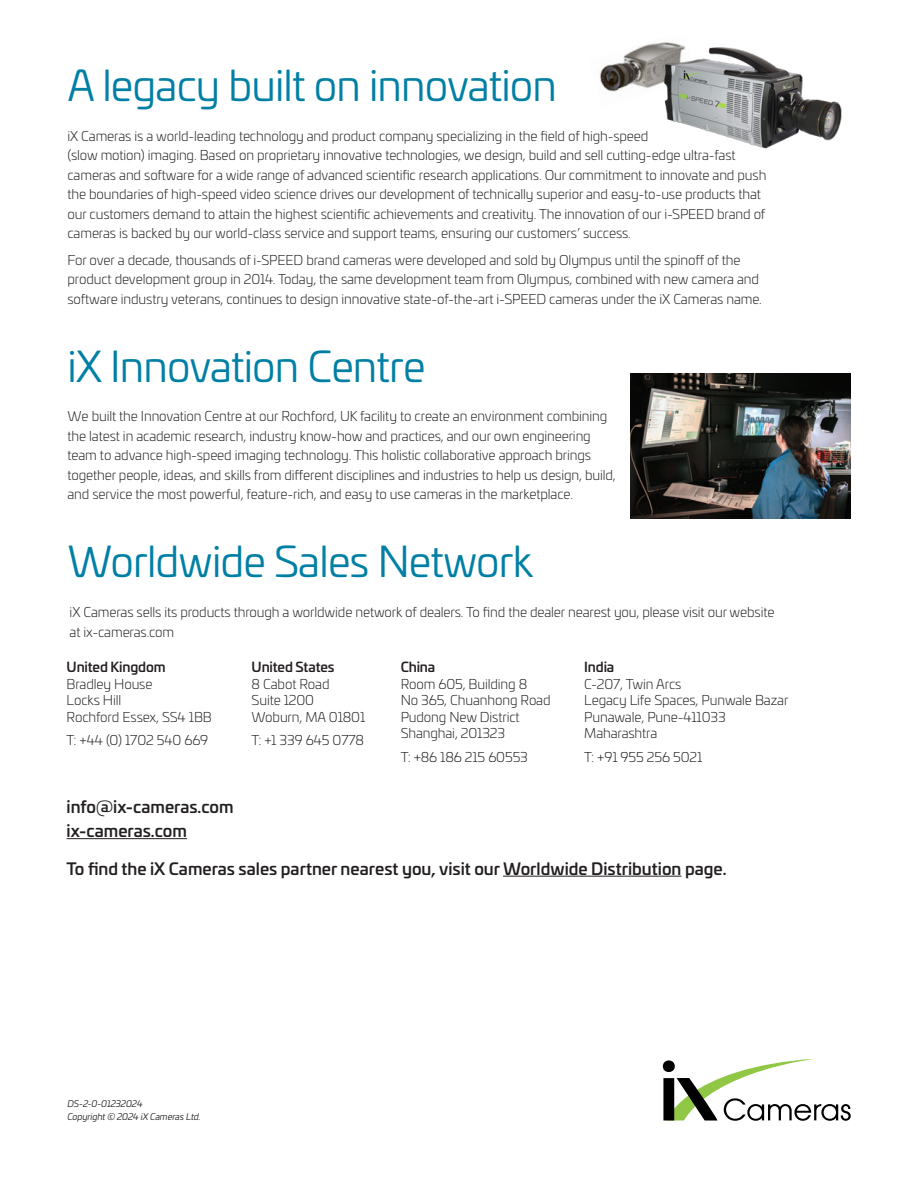
<style>
.page{position:relative;width:918px;height:1188px;background:#fff}
.page>*{position:absolute;margin:0;border:0;box-sizing:border-box;transform-origin:0 0}
.Large_Heads{font:42px "Univia Pro";letter-spacing:-.02em;color:#007fa5}
.t1{font:500 16.5px "Univia Pro";color:#231f20}
.Body_Copy{font:300 13.5px/16.5px "Univia Pro";letter-spacing:-.01em;color:#231f20}
.Body_Copy-2{font:italic 9px "Univia Pro";letter-spacing:-.01em;color:#231f20}
.s1{font-weight:500}
</style>
<div class="page">
<svg style="left:663px;top:1059px;width:188px;height:62px"></svg>
<img style="left:630px;top:374px;width:220px;height:145px">
<img style="left:599px;top:42px;width:85px;height:50px">
<hr style="left:67px;top:838px;width:120px;height:1px;background:#231f20">
<hr style="left:503px;top:876px;width:178px;height:1px;background:#231f20">
<img style="left:660px;top:46px;width:182px;height:103px">
<p class="Large_Heads" style="left:68px;top:55px;width:491px">A legacy built on innovation</p>
<p class="Body_Copy" style="left:68px;top:126px;width:700px;line-height:19.5px">iX Cameras is a world-leading technology and product company specializing in the field of high-speed<br>(slow motion) imaging. Based on proprietary innovative technologies, we design, build and sell cutting-edge ultra-fast cameras and software for a wide range of advanced scientific research applications. Our commitment to innovate and push the boundaries of high-speed video science drives our development of technically superior and easy-to-use products that our customers demand to attain the highest scientific achievements and creativity. The innovation of our i-SPEED brand of cameras is backed by our world-class service and support teams, ensuring our customers’ success.</p>
<p class="Body_Copy" style="left:68px;top:249px;width:696px;line-height:19.5px">For over a decade, thousands of i-SPEED brand cameras were developed and sold by Olympus until the spinoff of the product development group in 2014. Today, the same development team from Olympus, combined with new camera and software industry veterans, continues to design innovative state-of-the-art i-SPEED cameras under the iX Cameras name.</p>
<p class="Large_Heads" style="left:68px;top:336px;width:359px">iX Innovation Centre</p>
<p class="Body_Copy" style="left:68px;top:406px;width:550px;line-height:19.5px">We built the Innovation Centre at our Rochford, UK facility to create an environment combining the latest in academic research, industry know-how and practices, and our own engineering team to advance high-speed imaging technology. This holistic collaborative approach brings together people, ideas, and skills from different disciplines and industries to help us design, build, and service the most powerful, feature-rich, and easy to use cameras in the marketplace.</p>
<p class="Large_Heads" style="left:68px;top:531px;width:467px">Worldwide Sales Network</p>
<p class="Body_Copy" style="left:70px;top:602px;width:706px;line-height:19.5px">iX Cameras sells its products through a worldwide network of dealers. To find the dealer nearest you, please visit our website at ix-cameras.com</p>
<p class="Body_Copy" style="left:67px;top:659px;width:147px"><span class="s1">United Kingdom<br></span>Bradley House<br>Locks Hill<br>Rochford Essex, SS4 1BB</p>
<p class="Body_Copy" style="left:67px;top:731px;width:143px">T: +44 (0) 1702 540 669</p>
<p class="Body_Copy" style="left:252px;top:659px;width:115px"><span class="s1">United States<br></span>8 Cabot Road<br>Suite 1200<br>Woburn, MA 01801</p>
<p class="Body_Copy" style="left:252px;top:731px;width:114px">T: +1 339 645 0778</p>
<p class="Body_Copy" style="left:401px;top:659px;width:152px"><span class="s1">China<br></span>Room 605, Building 8<br>No 365, Chuanhong Road<br>Pudong New District<br>Shanghai, 201323</p>
<p class="Body_Copy" style="left:401px;top:748px;width:129px">T: +86 186 215 60553</p>
<p class="Body_Copy" style="left:584px;top:659px;width:206px"><span class="s1">India<br></span>C-207, Twin Arcs<br>Legacy Life Spaces, Punwale Bazar<br>Punawale, Pune-411033<br>Maharashtra</p>
<p class="Body_Copy" style="left:584px;top:748px;width:120px">T: +91 955 256 5021</p>
<p class="t1" style="left:67px;top:794px;width:169px">info@ix-cameras.com</p>
<p class="t1" style="left:67px;top:818px;width:122px">ix-cameras.com</p>
<p class="t1" style="left:67px;top:856px;width:661px">To find the iX Cameras sales partner nearest you, visit our Worldwide Distribution page.</p>
<p class="Body_Copy-2" style="left:68px;top:1097px;width:77px">DS-2-0-01232024</p>
<p class="Body_Copy-2" style="left:68px;top:1111px;width:135px">Copyright © 2024 iX Cameras Ltd.</p>
</div>
